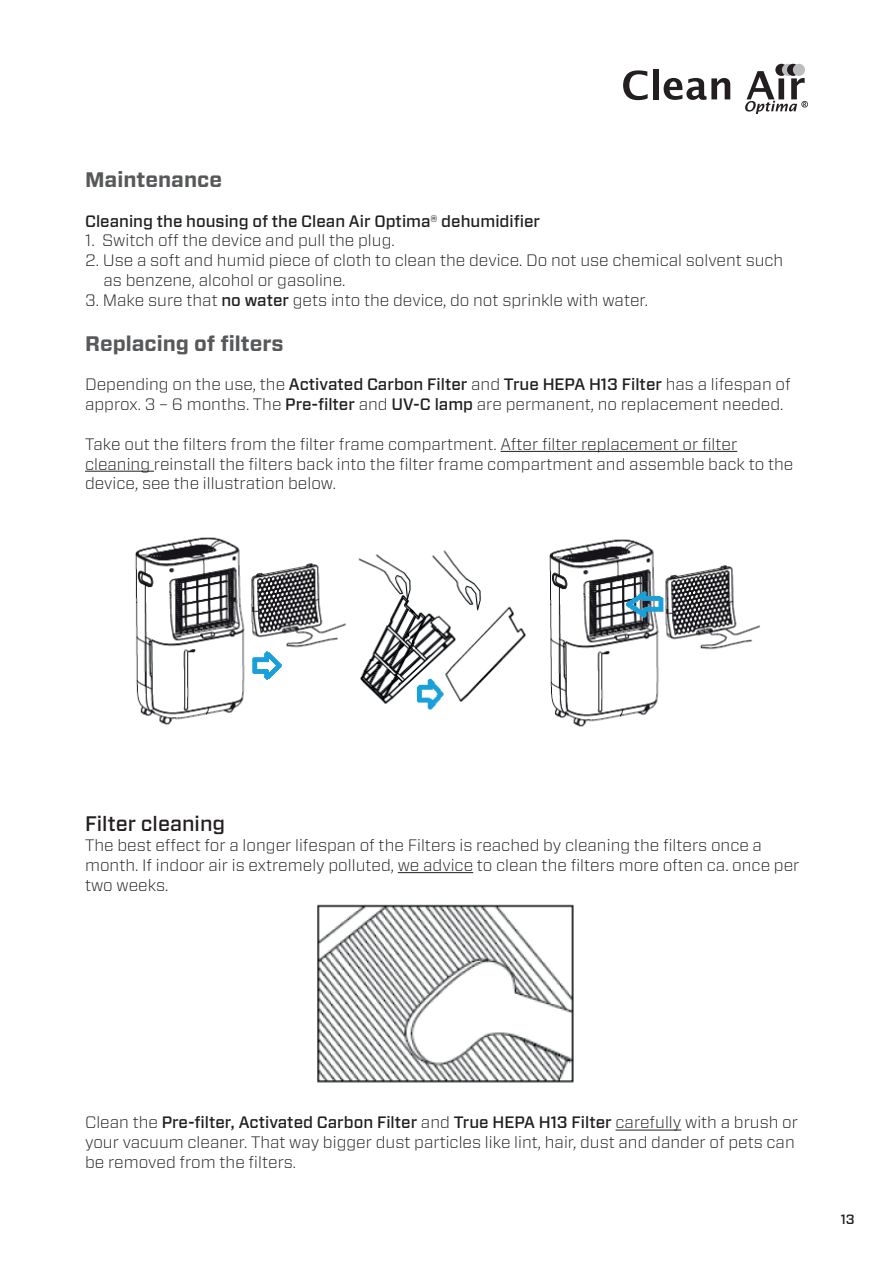
<style>
.page{position:relative;width:893px;height:1263px;background:#fff}
.page>*{position:absolute;margin:0;border:0;box-sizing:border-box;transform-origin:0 0}
.t1{font:700 21px "Forza";color:#57585a}
.t2{font:500 21px "Forza";color:#231f20}
.t3{font:300 16.5px/19.8px "Forza";color:#231f20}
.t4{font:500 16.5px "Forza";color:#231f20}
.t5{font:500 13.5px "Forza";color:#231f20}
.s1{font-weight:500}
</style>
<div class="page">
<svg style="left:623px;top:70px;width:25px;height:30px"></svg>
<div style="left:653px;top:69px;width:5px;height:30px;background:#231f20"></div>
<svg style="left:664px;top:78px;width:66px;height:22px"></svg>
<svg style="left:775px;top:64px;width:12px;height:12px"></svg>
<div style="left:782px;top:64px;width:12px;height:12px;background:#bcbdc0;border-radius:50%"></div>
<svg style="left:787px;top:64px;width:12px;height:12px"></svg>
<div style="left:793px;top:64px;width:12px;height:12px;background:#bcbdc0;border-radius:50%"></div>
<svg style="left:745px;top:70px;width:63px;height:44px"></svg>
<hr style="left:501px;top:451px;width:236px;height:1px;background:#231f20">
<hr style="left:85px;top:471px;width:69px;height:1px;background:#231f20">
<hr style="left:398px;top:872px;width:75px;height:1px;background:#231f20">
<hr style="left:615px;top:1130px;width:66px;height:1px;background:#231f20">
<img style="left:317px;top:904px;width:257px;height:179px">
<img style="left:135px;top:537px;width:625px;height:190px">
<p class="t1" style="left:85px;top:166px;width:138px">Maintenance</p>
<p class="t4" style="left:85px;top:210px;width:457px">Cleaning the housing of the Clean Air Optima® dehumidifier</p>
<p class="t3" style="left:85px;top:230px;width:311px">1. Switch off the device and pull the plug.</p>
<p class="t3" style="left:104px;top:250px;width:681px;text-indent:-18px">2. Use a soft and humid piece of cloth to clean the device. Do not use chemical solvent such as benzene, alcohol or gasoline.</p>
<p class="t3" style="left:85px;top:290px;width:565px">3. Make sure that <span class="s1">no water</span> gets into the device, do not sprinkle with water.</p>
<p class="t1" style="left:85px;top:329px;width:200px">Replacing of filters</p>
<p class="t3" style="left:85px;top:374px;width:707px">Depending on the use, the <span class="s1">Activated Carbon Filter</span> and <span class="s1">True HEPA H13 Filter</span> has a lifespan of approx. 3 – 6 months. The <span class="s1">Pre-filter</span> and <span class="s1">UV-C lamp</span> are permanent, no replacement needed.</p>
<p class="t3" style="left:85px;top:434px;width:710px">Take out the filters from the filter frame compartment. After filter replacement or filter cleaning reinstall the filters back into the filter frame compartment and assemble back to the device, see the illustration below.</p>
<p class="t2" style="left:85px;top:810px;width:142px">Filter cleaning</p>
<p class="t3" style="left:85px;top:835px;width:716px">The best effect for a longer lifespan of the Filters is reached by cleaning the filters once a month. If indoor air is extremely polluted, we advice to clean the filters more often ca. once per two weeks.</p>
<p class="t3" style="left:85px;top:1112px;width:715px">Clean the <span class="s1">Pre-filter, Activated Carbon Filter</span> and <span class="s1">True HEPA H13 Filter</span> carefully with a brush or your vacuum cleaner. That way bigger dust particles like lint, hair, dust and dander of pets can be removed from the filters.</p>
<p class="t5" style="left:841px;top:1210px;width:16px">13</p>
</div>
